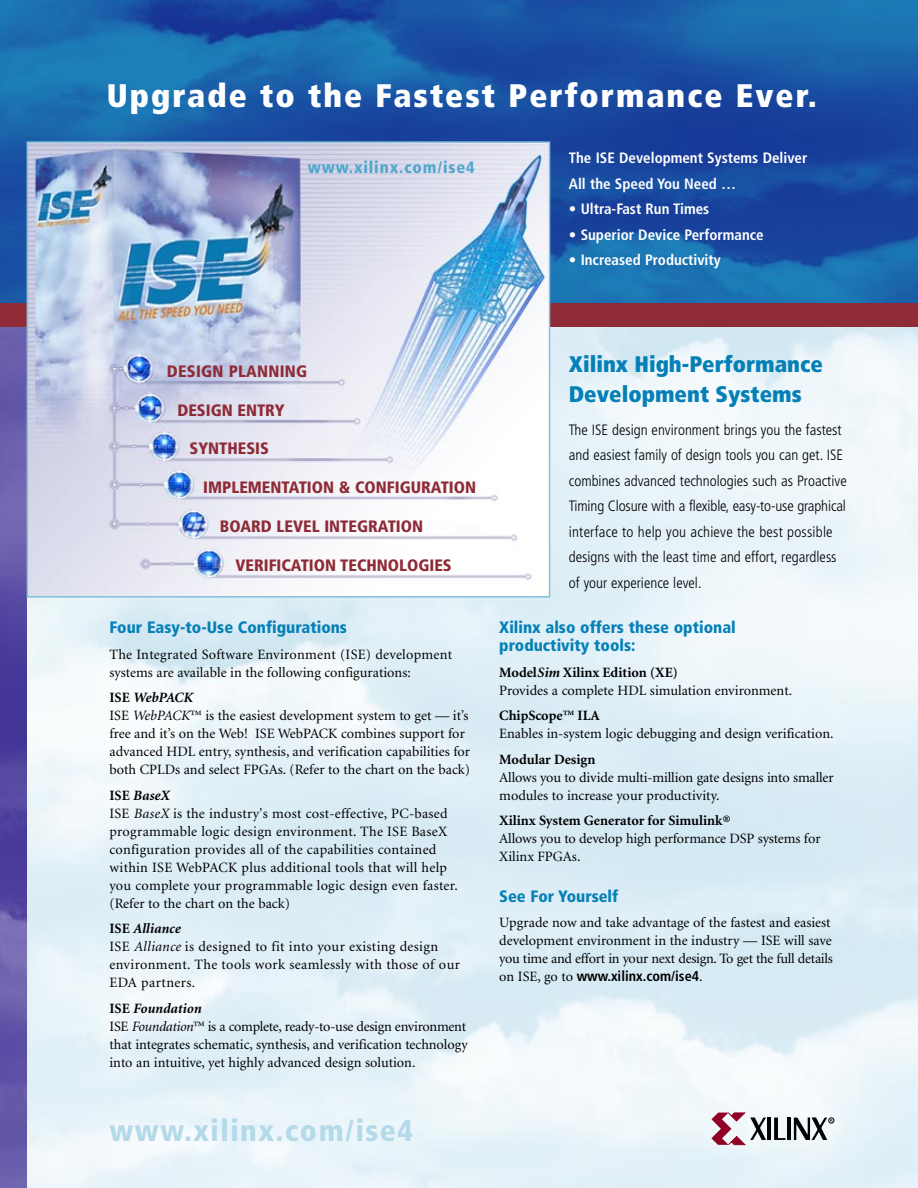
<style>
.page{position:relative;width:918px;height:1188px;background:#fff}
.page>*{position:absolute;margin:0;border:0;box-sizing:border-box;transform-origin:0 0}
.t1{font:900 condensed 32.55px "Frutiger";letter-spacing:.06em;color:#fff}
.t2{font:900 condensed 30px "Frutiger";letter-spacing:.05em;color:#b4d9e9}
.t3{font:900 condensed 22.5px/30px "Frutiger";color:#0580b7}
.t4{font:900 condensed 16.5px "Frutiger";color:#8e2b36}
.t5{font:900 condensed 16.5px/18px "Frutiger";color:#0580b7}
.t6{font:900 condensed 16.5px "Frutiger";letter-spacing:.05em;color:#50a6cd}
.t7{font:300 condensed 15px/25.5px "Frutiger";color:#000}
.t8{font:700 condensed 15px/25.5px "Frutiger";color:#fff}
.t9{font:14.25px/18px "Minion";color:#000}
.t10{font:14.25px/18px "Minion";letter-spacing:.02em;color:#000}
.t11{font:14.25px/18px "Minion";letter-spacing:.025em;color:#000}
.t12{font:700 14.25px "Minion";color:#000}
.t13{font:700 condensed 14.25px "Frutiger";color:#000}
.s1{font-weight:700}
.s2{font-weight:700;font-style:italic}
.s3{font-style:italic}
.s4{font-family:"Minion";font-weight:400;font-stretch:normal}
</style>
<div class="page">
<img style="left:27px;top:327px;width:891px;height:861px">
<img style="left:0;top:327px;width:27px;height:861px">
<img style="left:0;top:0;width:918px;height:304px">
<div style="left:0;top:304px;width:918px;height:23px;background:#8e2b36"></div>
<img style="left:30px;top:144px;width:517px;height:451px">
<div style="left:27px;top:141px;width:523px;height:457px;border:2px solid #82c0db"></div>
<hr style="left:767px;top:1118px;width:4px;height:22px;background:#000">
<svg style="left:774px;top:1118px;width:12px;height:22px"></svg>
<hr style="left:787px;top:1118px;width:4px;height:22px;background:#000">
<svg style="left:711px;top:1112px;width:55px;height:33px"></svg>
<svg style="left:794px;top:1118px;width:40px;height:22px"></svg>
<h1 class="t1" style="left:107px;top:83px;width:711px">Upgrade to the Fastest Performance Ever.</h1>
<p class="t6" style="left:308px;top:161px;width:169px">www.xilinx.com/ise4</p>
<p class="t8" style="left:569px;top:146px;width:240px">The ISE Development Systems Deliver<br>All the Speed You Need …</p>
<p class="t8" style="left:569px;top:197px;width:142px">• Ultra-Fast Run Times</p>
<p class="t8" style="left:569px;top:223px;width:196px">• Superior Device Performance</p>
<p class="t8" style="left:569px;top:248px;width:153px">• Increased Productivity</p>
<p class="t4" style="left:167px;top:365px;width:142px">DESIGN PLANNING</p>
<p class="t4" style="left:177px;top:404px;width:109px">DESIGN ENTRY</p>
<p class="t4" style="left:190px;top:441px;width:81px">SYNTHESIS</p>
<p class="t4" style="left:203px;top:480px;width:274px">IMPLEMENTATION &amp; CONFIGURATION</p>
<p class="t4" style="left:220px;top:519px;width:205px">BOARD LEVEL INTEGRATION</p>
<p class="t4" style="left:235px;top:558px;width:218px">VERIFICATION TECHNOLOGIES</p>
<p class="t5" style="left:109px;top:620px;width:239px">Four Easy-to-Use Configurations</p>
<p class="t9" style="left:109px;top:647px;width:344px">The Integrated Software Environment (ISE) development systems are available in the following configurations:</p>
<p class="t9" style="left:109px;top:690px;width:362px"><span class="s1">ISE</span> <span class="s2">WebPACK<br></span>ISE <span class="s3">WebPACK</span>™ is the easiest development system to get — it’s free and it’s on the Web! ISE WebPACK combines support for advanced HDL entry, synthesis, and verification capabilities for both CPLDs and select FPGAs. (Refer to the chart on the back)</p>
<p class="t10" style="left:109px;top:788px;width:350px"><span class="s1">ISE</span> <span class="s2">BaseX<br></span>ISE <span class="s3">BaseX</span> is the industry's most cost-effective, PC-based programmable logic design environment. The ISE BaseX configuration provides all of the capabilities contained within ISE WebPACK plus additional tools that will help you complete your programmable logic design even faster. (Refer to the chart on the back)</p>
<p class="t11" style="left:109px;top:921px;width:352px"><span class="s1">ISE</span> <span class="s2">Alliance<br></span>ISE <span class="s3">Alliance</span> is designed to fit into your existing design environment. The tools work seamlessly with those of our EDA partners.</p>
<p class="t9" style="left:109px;top:1001px;width:360px"><span class="s1">ISE</span> <span class="s2">Foundation<br></span>ISE <span class="s3">Foundation</span>™ is a complete, ready-to-use design environment that integrates schematic, synthesis, and verification technology into an intuitive, yet highly advanced design solution.</p>
<h2 class="t2" style="left:110px;top:1119px;width:305px">www.xilinx.com/ise4</h2>
<h3 class="t3" style="left:569px;top:351px;width:256px">Xilinx High-Performance<br>Development Systems</h3>
<p class="t7" style="left:569px;top:418px;width:279px">The ISE design environment brings you the fastest and easiest family of design tools you can get. ISE combines advanced technologies such as Proactive Timing Closure with a flexible, easy-to-use graphical interface to help you achieve the best possible designs with the least time and effort, regardless of your experience level.</p>
<p class="t5" style="left:499px;top:620px;width:238px">Xilinx also offers these optional productivity tools:</p>
<p class="t9" style="left:499px;top:665px;width:294px"><span class="s1">Model</span><span class="s2">Sim</span> <span class="s1">Xilinx Edition (XE)<br></span>Provides a complete HDL simulation environment.</p>
<p class="t12" style="left:499px;top:710px;width:102px">ChipScope™ ILA</p>
<p class="t9" style="left:499px;top:726px;width:336px">Enables in-system logic debugging and design verification.</p>
<p class="t12" style="left:499px;top:754px;width:98px">Modular Design</p>
<p class="t9" style="left:499px;top:770px;width:336px">Allows you to divide multi-million gate designs into smaller modules to increase your productivity.</p>
<p class="t12" style="left:499px;top:815px;width:233px">Xilinx System Generator for Simulink®</p>
<p class="t9" style="left:499px;top:831px;width:323px">Allows you to develop high performance DSP systems for<br>Xilinx FPGAs.</p>
<p class="t5" style="left:499px;top:888px;width:121px">See For Yourself</p>
<p class="t9" style="left:499px;top:915px;width:335px">Upgrade now and take advantage of the fastest and easiest development environment in the industry — ISE will save you time and effort in your next design. To get the full details</p>
<p class="t13" style="left:499px;top:971px;width:205px"><span class="s4">on ISE, go to</span> www.xilinx.com/ise4<span class="s4">.</span></p>
</div>
